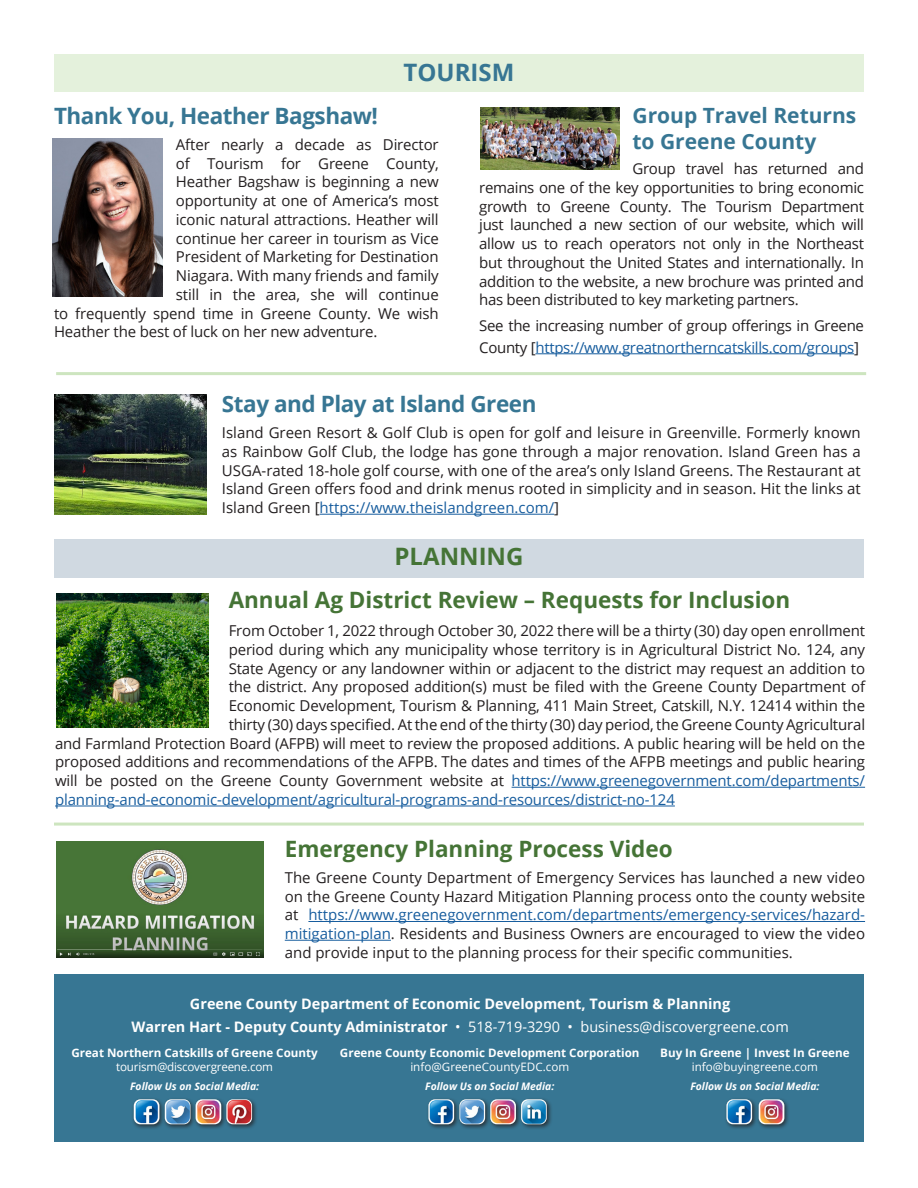
<style>
.page{position:relative;width:918px;height:1188px;background:#fff}
.page>*{position:absolute;margin:0;border:0;box-sizing:border-box;transform-origin:0 0}
.t1{font:700 24px "Open Sans";color:#457436}
.t2{font:700 24px "Open Sans";color:#377693}
.t3{font:700 22.5px "Open Sans";color:#457436}
.t4{font:700 22.5px "Open Sans";letter-spacing:-.02em;color:#377693}
.t5{font:700 21px/25.5px "Open Sans";color:#377693}
.t6{font:15px/18.8px "Open Sans";letter-spacing:-.01em;color:#231f20;text-align:justify}
.t7{font:15px "Open Sans";letter-spacing:-.01em;color:#175d9e}
.t8{font:14.4px "Open Sans";color:#fff}
.t9{font:700 14.4px "Open Sans";color:#fff}
.t10{font:700 11.7px "Open Sans";color:#fff}
.t11{font:11.7px "Open Sans";color:#fff}
.t12{font:11.7px "Open Sans";letter-spacing:-.02em;color:#fff}
.t13{font:italic 700 10.35px "Open Sans";color:#fff}
.s1{color:#175d9e}
.s2{font-weight:700}
</style>
<div class="page">
<div style="left:54px;top:974px;width:810px;height:167px;background:#377693"></div>
<div style="left:132px;top:1097px;width:33px;height:33px;background:#231f20;opacity:.75"></div>
<img style="left:134px;top:1099px;width:25px;height:25px">
<div style="left:163px;top:1097px;width:33px;height:33px;background:#231f20;opacity:.75"></div>
<img style="left:165px;top:1099px;width:25px;height:25px">
<div style="left:193px;top:1097px;width:34px;height:33px;background:#231f20;opacity:.75"></div>
<img style="left:196px;top:1099px;width:25px;height:25px">
<div style="left:224px;top:1097px;width:34px;height:33px;background:#231f20;opacity:.75"></div>
<img style="left:226px;top:1099px;width:26px;height:25px">
<div style="left:724px;top:1097px;width:34px;height:33px;background:#231f20;opacity:.75"></div>
<img style="left:726px;top:1099px;width:26px;height:25px">
<div style="left:757px;top:1097px;width:33px;height:33px;background:#231f20;opacity:.75"></div>
<img style="left:759px;top:1099px;width:25px;height:25px">
<div style="left:519px;top:1097px;width:33px;height:33px;background:#231f20;opacity:.75"></div>
<img style="left:522px;top:1099px;width:25px;height:25px">
<div style="left:426px;top:1097px;width:34px;height:33px;background:#231f20;opacity:.75"></div>
<img style="left:428px;top:1099px;width:26px;height:25px">
<div style="left:457px;top:1097px;width:34px;height:33px;background:#231f20;opacity:.75"></div>
<img style="left:459px;top:1099px;width:26px;height:25px">
<div style="left:488px;top:1097px;width:34px;height:33px;background:#231f20;opacity:.75"></div>
<img style="left:490px;top:1099px;width:26px;height:25px">
<hr style="left:535px;top:353px;width:319px;height:1px;background:#175d9e">
<div style="left:54px;top:54px;width:810px;height:38px;background:#e4f1dc"></div>
<div style="left:54px;top:539px;width:810px;height:39px;background:#d0d9e1"></div>
<hr style="left:56px;top:372px;width:810px;height:3px;background:#cde5bf">
<hr style="left:320px;top:514px;width:234px;height:1px;background:#175d9e">
<img style="left:53px;top:138px;width:109px;height:159px">
<img style="left:481px;top:107px;width:138px;height:63px">
<img style="left:54px;top:395px;width:153px;height:120px">
<hr style="left:512px;top:787px;width:353px;height:1px;background:#175d9e">
<hr style="left:55px;top:806px;width:620px;height:1px;background:#175d9e">
<hr style="left:308px;top:921px;width:557px;height:1px;background:#175d9e">
<hr style="left:285px;top:940px;width:106px;height:1px;background:#175d9e">
<img style="left:56px;top:593px;width:152px;height:134px">
<img style="left:57px;top:841px;width:206px;height:117px">
<hr style="left:54px;top:823px;width:810px;height:3px;background:#cde5bf">
<p class="t2" style="left:404px;top:56px;width:112px">TOURISM</p>
<p class="t4" style="left:54px;top:100px;width:326px">Thank You, Heather Bagshaw!</p>
<p class="t6" style="left:176px;top:135px;width:264px">After nearly a decade as Director</p>
<p class="t6" style="left:176px;top:153px;width:264px">of Tourism for Greene County,</p>
<p class="t6" style="left:176px;top:172px;width:264px">Heather Bagshaw is beginning a new</p>
<p class="t6" style="left:176px;top:191px;width:264px">opportunity at one of America’s most</p>
<p class="t6" style="left:176px;top:210px;width:264px">iconic natural attractions. Heather will</p>
<p class="t6" style="left:176px;top:228px;width:264px">continue her career in tourism as Vice</p>
<p class="t6" style="left:176px;top:247px;width:264px">President of Marketing for Destination</p>
<p class="t6" style="left:176px;top:266px;width:264px">Niagara. With many friends and family</p>
<p class="t6" style="left:176px;top:285px;width:264px">still in the area, she will continue</p>
<p class="t6" style="left:54px;top:303px;width:386px">to frequently spend time in Greene County. We wish</p>
<p class="t6" style="left:54px;top:322px;width:325px">Heather the best of luck on her new adventure.</p>
<p class="t5" style="left:633px;top:102px;width:225px">Group Travel Returns to Greene County</p>
<p class="t6" style="left:479px;top:159px;width:386px;text-indent:153px">Group travel has returned and remains one of the key opportunities to bring economic growth to Greene County. The Tourism Department just launched a new section of our website, which will allow us to reach operators not only in the Northeast but throughout the United States and internationally. In addition to the website, a new brochure was printed and has been distributed to key marketing partners.</p>
<p class="t6" style="left:479px;top:314px;width:386px;line-height:21.8px">See the increasing number of group offerings in Greene<br>County [<span class="s1">https://www.greatnortherncatskills.com/groups</span>]</p>
<p class="t4" style="left:222px;top:388px;width:316px">Stay and Play at Island Green</p>
<p class="t6" style="left:222px;top:423px;width:640px">Island Green Resort &amp; Golf Club is open for golf and leisure in Greenville. Formerly known as Rainbow Golf Club, the lodge has gone through a major renovation. Island Green has a USGA-rated 18-hole golf course, with one of the area’s only Island Greens. The Restaurant at Island Green offers food and drink menus rooted in simplicity and in season. Hit the links at Island Green [<span class="s1">https://www.theislandgreen.com/</span>]</p>
<p class="t1" style="left:394px;top:540px;width:131px">PLANNING</p>
<p class="t3" style="left:229px;top:584px;width:563px">Annual Ag District Review – Requests for Inclusion</p>
<p class="t6" style="left:229px;top:621px;width:638px">From October 1, 2022 through October 30, 2022 there will be a thirty (30) day open enrollment</p>
<p class="t6" style="left:229px;top:640px;width:638px">period during which any municipality whose territory is in Agricultural District No. 124, any</p>
<p class="t6" style="left:229px;top:658px;width:638px">State Agency or any landowner within or adjacent to the district may request an addition to</p>
<p class="t6" style="left:229px;top:677px;width:638px">the district. Any proposed addition(s) must be filed with the Greene County Department of</p>
<p class="t6" style="left:229px;top:696px;width:638px">Economic Development, Tourism &amp; Planning, 411 Main Street, Catskill, N.Y. 12414 within the</p>
<p class="t6" style="left:229px;top:715px;width:638px">thirty (30) days specified. At the end of the thirty (30) day period, the Greene County Agricultural</p>
<p class="t6" style="left:55px;top:733px;width:812px">and Farmland Protection Board (AFPB) will meet to review the proposed additions. A public hearing will be held on the</p>
<p class="t6" style="left:55px;top:752px;width:812px">proposed additions and recommendations of the AFPB. The dates and times of the AFPB meetings and public hearing</p>
<p class="t6" style="left:55px;top:771px;width:811px">will be posted on the Greene County Government website at <span class="s1">https://www.greenegovernment.com/departments/</span></p>
<p class="t7" style="left:55px;top:789px;width:621px">planning-and-economic-development/agricultural-programs-and-resources/district-no-124</p>
<p class="t3" style="left:285px;top:833px;width:389px">Emergency Planning Process Video</p>
<p class="t6" style="left:285px;top:868px;width:582px">The Greene County Department of Emergency Services has launched a new video on the Greene County Hazard Mitigation Planning process onto the county website at <span class="s1">https://www.greenegovernment.com/departments/emergency-services/hazard&shy;mitigation-plan</span>. Residents and Business Owners are encouraged to view the video and provide input to the planning process for their specific communities.</p>
<p class="t9" style="left:190px;top:993px;width:542px">Greene County Department of Economic Development, Tourism &amp; Planning</p>
<p class="t8" style="left:132px;top:1017px;width:659px"><span class="s2">Warren Hart - Deputy County Administrator</span> • 518-719-3290 • business@discovergreene.com</p>
<p class="t10" style="left:71px;top:1044px;width:248px">Great Northern Catskills of Greene County</p>
<p class="t12" style="left:116px;top:1058px;width:158px">tourism@discovergreene.com</p>
<p class="t13" style="left:130px;top:1079px;width:131px">Follow Us on Social Media:</p>
<p class="t10" style="left:340px;top:1044px;width:301px">Greene County Economic Development Corporation</p>
<p class="t11" style="left:410px;top:1058px;width:160px">info@GreeneCountyEDC.com</p>
<p class="t13" style="left:425px;top:1079px;width:131px">Follow Us on Social Media:</p>
<p class="t10" style="left:660px;top:1044px;width:191px">Buy In Greene | Invest In Greene</p>
<p class="t11" style="left:692px;top:1058px;width:128px">info@buyingreene.com</p>
<p class="t13" style="left:690px;top:1079px;width:131px">Follow Us on Social Media:</p>
</div>
